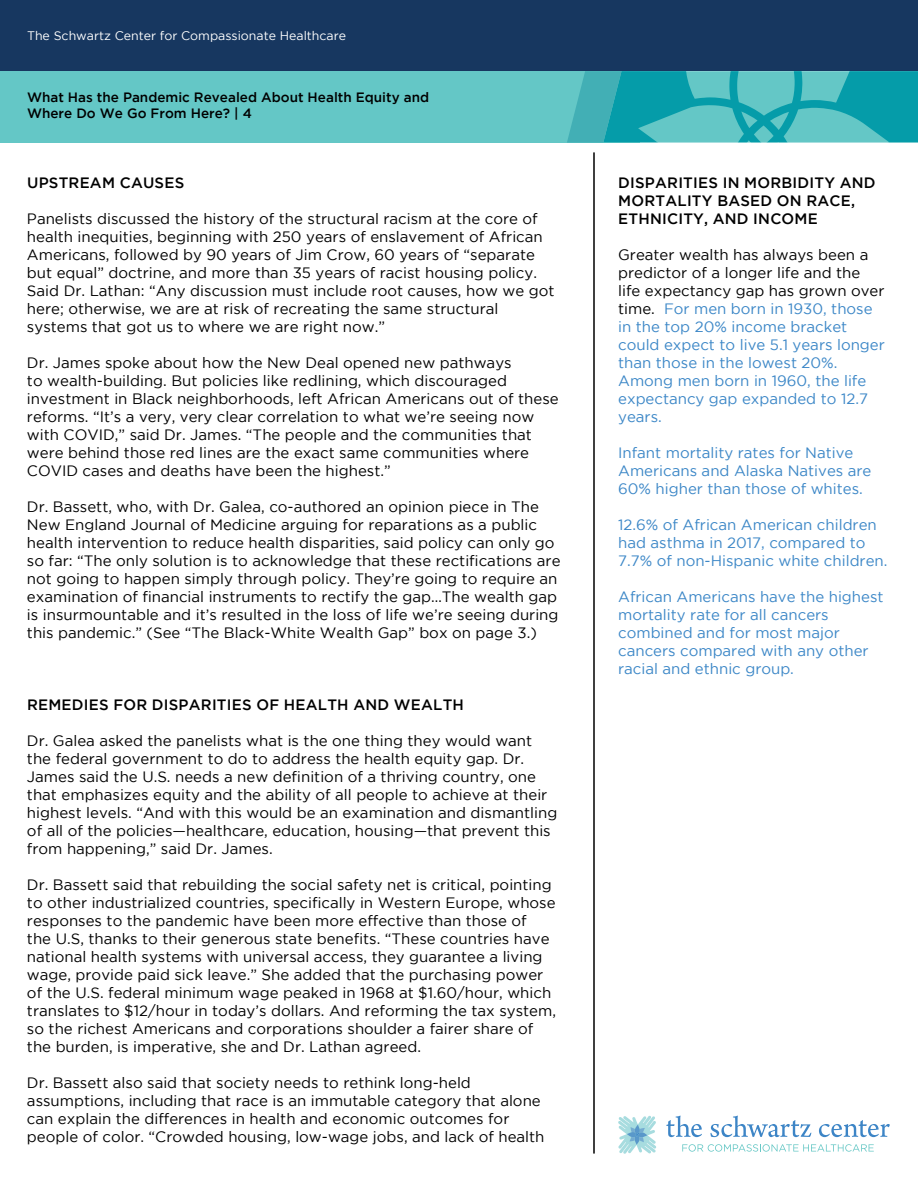
<style>
.page{position:relative;width:918px;height:1188px;background:#fff}
.page>*{position:absolute;margin:0;border:0;box-sizing:border-box;transform-origin:0 0}
.t1{font:15px/18px "Gotham";color:#000}
.t2{font:15px/18px "Gotham";color:#3c87c7}
.t3{font:500 15px/18px "Gotham";letter-spacing:.015em;color:#000}
.t4{font:500 13.5px/16.2px "Gotham";color:#000}
.t5{font:12.45px "Gotham";color:#fff}
.s1{color:#000}
</style>
<div class="page">
<svg style="left:618px;top:1116px;width:38px;height:38px"></svg>
<svg style="left:682px;top:1144px;width:192px;height:8px"></svg>
<svg style="left:710px;top:1116px;width:101px;height:21px"></svg>
<svg style="left:666px;top:1116px;width:36px;height:21px"></svg>
<svg style="left:819px;top:1120px;width:71px;height:17px"></svg>
<hr style="left:593px;top:152px;width:2px;height:1002px;background:#000">
<div style="left:0;top:0;width:918px;height:71px;background:#173760"></div>
<div style="left:0;top:71px;width:639px;height:72px;background:#64c7c6"></div>
<svg style="left:567px;top:71px;width:351px;height:72px;background:#36b1b7"></svg>
<p class="t5" style="left:27px;top:28px;width:321px">The Schwartz Center for Compassionate Healthcare</p>
<p class="t4" style="left:27px;top:89px;width:404px">What Has the Pandemic Revealed About Health Equity and<br>Where Do We Go From Here? | 4</p>
<p class="t3" style="left:27px;top:173px;width:159px">UPSTREAM CAUSES</p>
<p class="t1" style="left:27px;top:210px;width:529px">Panelists discussed the history of the structural racism at the core of health inequities, beginning with 250 years of enslavement of African Americans, followed by 90 years of Jim Crow, 60 years of “separate but equal” doctrine, and more than 35 years of racist housing policy.<br>Said Dr. Lathan: “Any discussion must include root causes, how we got here; otherwise, we are at risk of recreating the same structural systems that got us to where we are right now.”</p>
<p class="t1" style="left:27px;top:354px;width:533px">Dr. James spoke about how the New Deal opened new pathways<br>to wealth-building. But policies like redlining, which discouraged investment in Black neighborhoods, left African Americans out of these reforms. “It’s a very, very clear correlation to what we’re seeing now with COVID,” said Dr. James. “The people and the communities that were behind those red lines are the exact same communities where COVID cases and deaths have been the highest.”</p>
<p class="t1" style="left:27px;top:498px;width:535px">Dr. Bassett, who, with Dr. Galea, co-authored an opinion piece in The New England Journal of Medicine arguing for reparations as a public health intervention to reduce health disparities, said policy can only go so far: “The only solution is to acknowledge that these rectifications are not going to happen simply through policy. They’re going to require an examination of financial instruments to rectify the gap…The wealth gap is insurmountable and it’s resulted in the loss of life we’re seeing during this pandemic.” (See “The Black-White Wealth Gap” box on page 3.)</p>
<p class="t3" style="left:27px;top:695px;width:438px">REMEDIES FOR DISPARITIES OF HEALTH AND WEALTH</p>
<p class="t1" style="left:27px;top:732px;width:532px">Dr. Galea asked the panelists what is the one thing they would want the federal government to do to address the health equity gap. Dr.<br>James said the U.S. needs a new definition of a thriving country, one that emphasizes equity and the ability of all people to achieve at their highest levels. “And with this would be an examination and dismantling of all of the policies—healthcare, education, housing—that prevent this from happening,” said Dr. James.</p>
<p class="t1" style="left:27px;top:876px;width:531px">Dr. Bassett said that rebuilding the social safety net is critical, pointing to other industrialized countries, specifically in Western Europe, whose responses to the pandemic have been more effective than those of<br>the U.S, thanks to their generous state benefits. “These countries have national health systems with universal access, they guarantee a living wage, provide paid sick leave.” She added that the purchasing power of the U.S. federal minimum wage peaked in 1968 at $1.60/hour, which translates to $12/hour in today’s dollars. And reforming the tax system, so the richest Americans and corporations shoulder a fairer share of the burden, is imperative, she and Dr. Lathan agreed.</p>
<p class="t1" style="left:27px;top:1074px;width:519px">Dr. Bassett also said that society needs to rethink long-held assumptions, including that race is an immutable category that alone can explain the differences in health and economic outcomes for people of color. “Crowded housing, low-wage jobs, and lack of health</p>
<p class="t3" style="left:618px;top:173px;width:259px">DISPARITIES IN MORBIDITY AND<br>MORTALITY BASED ON RACE,<br>ETHNICITY, AND INCOME</p>
<p class="t2" style="left:618px;top:246px;width:268px"><span class="s1">Greater wealth has always been a predictor of a longer life and the life expectancy gap has grown over time.</span> For men born in 1930, those in the top 20% income bracket could expect to live 5.1 years longer than those in the lowest 20%.<br>Among men born in 1960, the life expectancy gap expanded to 12.7 years.</p>
<p class="t2" style="left:618px;top:444px;width:255px">Infant mortality rates for Native<br>Americans and Alaska Natives are<br>60% higher than those of whites.</p>
<p class="t2" style="left:618px;top:516px;width:271px">12.6% of African American children had asthma in 2017, compared to<br>7.7% of non-Hispanic white children.</p>
<p class="t2" style="left:618px;top:588px;width:267px">African Americans have the highest mortality rate for all cancers combined and for most major cancers compared with any other racial and ethnic group.</p>
</div>
